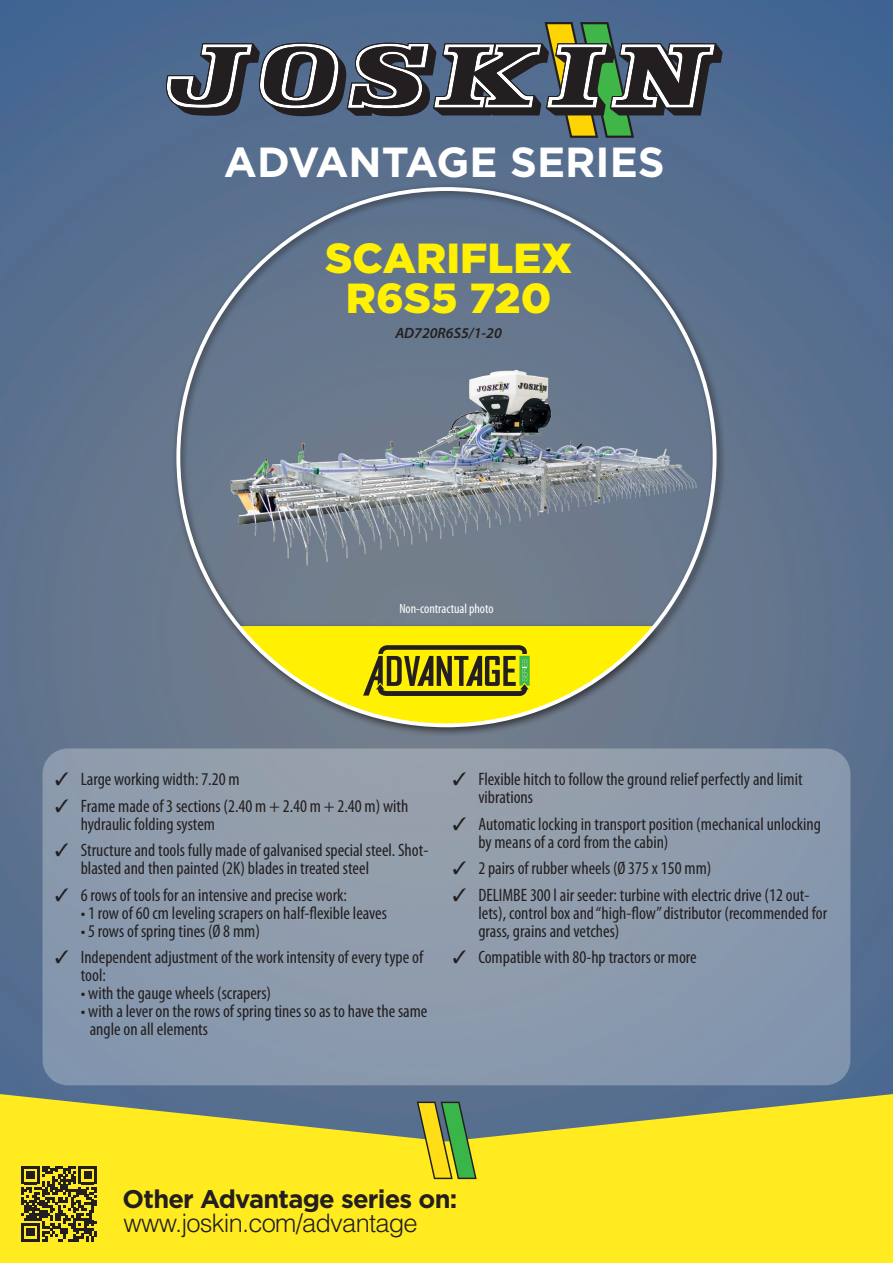
<style>
.page{position:relative;width:893px;height:1263px;background:#fff}
.page>*{position:absolute;margin:0;border:0;box-sizing:border-box;transform-origin:0 0}
.t1{font:900 42px/40.5px "Gotham";color:#fff101;text-align:center}
.t2{font:700 42px "Gotham";color:#fff}
.t3{font:300 25.5px "Helvetica LT Std";letter-spacing:-.03em;color:#231f20}
.t4{font:700 25.5px "Gotham";letter-spacing:-.03em;color:#231f20}
.t5{font:condensed 18px/18px "Myriad Pro";color:#231f20}
.t6{font:italic 600 15px "Myriad Pro";color:#231f20}
.t7{font:condensed 13.5px "Myriad Pro";color:#fff}
</style>
<div class="page">
<img style="left:0;top:0;width:893px;height:1090px">
<svg style="left:166px;top:22px;width:557px;height:116px"></svg>
<div style="left:172px;top:183px;width:554px;height:554px;background:#231f20;opacity:.75"></div>
<svg style="left:238px;top:626px;width:417px;height:99px"></svg>
<svg style="left:0;top:1090px;width:893px;height:173px;fill:#ffeb1f"></svg>
<svg style="left:417px;top:1101px;width:60px;height:78px"></svg>
<div style="left:43px;top:748px;width:807px;height:337px;background:#8d9bac;border-radius:26px"></div>
<img style="left:209px;top:323px;width:493px;height:264px">
<svg style="left:21px;top:1166px;width:76px;height:75px"></svg>
<h1 class="t2" style="left:224px;top:138px;width:442px">ADVANTAGE SERIES</h1>
<h1 class="t1" style="left:325px;top:236px;width:248px">SCARIFLEX<br>R6S5 720</h1>
<p class="t6" style="left:395px;top:324px;width:108px">AD720R6S5/1-20</p>
<p class="t7" style="left:399px;top:600px;width:96px">Non-contractual photo</p>
<p class="t5" style="left:55px;top:770px;width:186px">✓ Large working width: 7.20 m</p>
<p class="t5" style="left:81px;top:796px;width:329px;text-indent:-26px">✓ Frame made of 3 sections (2.40 m + 2.40 m + 2.40 m) with hydraulic folding system</p>
<p class="t5" style="left:81px;top:841px;width:349px;text-indent:-26px">✓ Structure and tools fully made of galvanised special steel. Shot&shy;blasted and then painted (2K) blades in treated steel</p>
<p class="t5" style="left:55px;top:885px;width:293px">✓ 6 rows of tools for an intensive and precise work:</p>
<p class="t5" style="left:81px;top:903px;width:308px">• 1 row of 60 cm leveling scrapers on half-flexible leaves</p>
<p class="t5" style="left:81px;top:921px;width:181px">• 5 rows of spring tines (Ø 8 mm)</p>
<p class="t5" style="left:81px;top:948px;width:344px;text-indent:-26px">✓ Independent adjustment of the work intensity of every type of tool:</p>
<p class="t5" style="left:81px;top:984px;width:192px">• with the gauge wheels (scrapers)</p>
<p class="t5" style="left:90px;top:1002px;width:339px;text-indent:-9px">• with a lever on the rows of spring tines so as to have the same angle on all elements</p>
<p class="t5" style="left:478px;top:770px;width:326px;text-indent:-26px">✓ Flexible hitch to follow the ground relief perfectly and limit vibrations</p>
<p class="t5" style="left:478px;top:814px;width:344px;text-indent:-26px">✓ Automatic locking in transport position (mechanical unlocking by means of a cord from the cabin)</p>
<p class="t5" style="left:453px;top:859px;width:260px">✓ 2 pairs of rubber wheels (Ø 375 x 150 mm)</p>
<p class="t5" style="left:478px;top:885px;width:350px;text-indent:-26px">✓ DELIMBE 300 l air seeder: turbine with electric drive (12 out&shy;lets), control box and “high-flow” distributor (recommended for grass, grains and vetches)</p>
<p class="t5" style="left:453px;top:948px;width:245px">✓ Compatible with 80-hp tractors or more</p>
<h2 class="t4" style="left:123px;top:1184px;width:336px">Other Advantage series on:</h2>
<h2 class="t3" style="left:124px;top:1207px;width:296px">www.joskin.com/advantage</h2>
</div>
